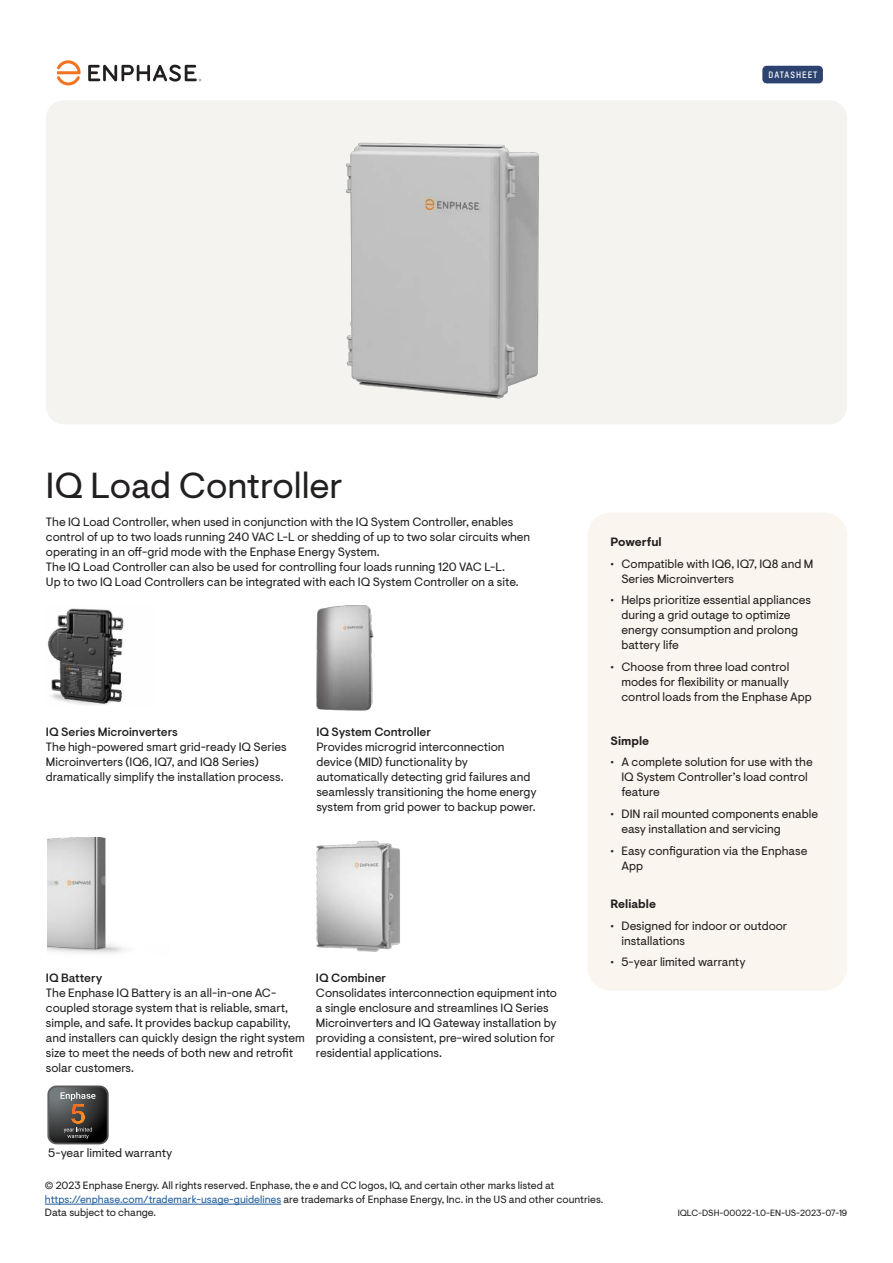
<style>
.page{position:relative;width:893px;height:1263px;background:#fff}
.page>*{position:absolute;margin:0;border:0;box-sizing:border-box;transform-origin:0 0}
.t1{font:36px "Enphase Visuelt";color:#221f1f}
.t2{font:12px/15px "Enphase Visuelt";color:#221f1f}
.t3{font:500 12px "Enphase Visuelt";color:#221f1f}
.t4{font:700 12px "Enphase Visuelt";color:#221f1f}
.t5{font:10.5px/13.5px "Enphase Visuelt";color:#221f1f}
.t6{font:9px "Enphase Visuelt";color:#221f1f}
.t7{font:9px "T Star Pro Bold";letter-spacing:.11em;color:#fff}
.s1{color:#1f5d9e}
</style>
<div class="page">
<hr style="left:45px;top:1204px;width:236px;height:1px;background:#1f5d9e">
<div style="left:46px;top:100px;width:801px;height:324px;background:#f4f3f0;border-radius:18px"></div>
<div style="left:588px;top:512px;width:259px;height:479px;background:#faf6ef;border-radius:23px"></div>
<div style="left:762px;top:66px;width:61px;height:17px;background:#2c436f;border-radius:4px"></div>
<img style="left:346px;top:142px;width:193px;height:257px">
<div style="left:47px;top:1085px;width:62px;height:59px;border:2px solid #fff;border-radius:8px"></div>
<svg style="left:48px;top:1086px;width:60px;height:57px;background:#4d4a47"></svg>
<img style="left:47px;top:608px;width:77px;height:97px">
<img style="left:317px;top:605px;width:57px;height:106px">
<img style="left:47px;top:837px;width:78px;height:116px">
<img style="left:316px;top:840px;width:84px;height:112px">
<svg style="left:58px;top:60px;width:23px;height:25px"></svg>
<svg style="left:88px;top:64px;width:113px;height:18px"></svg>
<p class="t7" style="left:768px;top:70px;width:50px">DATASHEET</p>
<h1 class="t1" style="left:46px;top:469px;width:298px">IQ Load Controller</h1>
<p class="t2" style="left:46px;top:515px;width:486px">The IQ Load Controller, when used in conjunction with the IQ System Controller, enables control of up to two loads running 240 VAC L-L or shedding of up to two solar circuits when operating in an off-grid mode with the Enphase Energy System.<br>The IQ Load Controller can also be used for controlling four loads running 120 VAC L-L.<br>Up to two IQ Load Controllers can be integrated with each IQ System Controller on a site.</p>
<p class="t3" style="left:46px;top:727px;width:133px">IQ Series Microinverters</p>
<p class="t2" style="left:46px;top:739px;width:242px">The high-powered smart grid-ready IQ Series<br>Microinverters (IQ6, IQ7, and IQ8 Series) dramatically simplify the installation process.</p>
<p class="t3" style="left:316px;top:727px;width:116px">IQ System Controller</p>
<p class="t2" style="left:316px;top:739px;width:222px">Provides microgrid interconnection device (MID) functionality by automatically detecting grid failures and seamlessly transitioning the home energy system from grid power to backup power.</p>
<p class="t3" style="left:46px;top:973px;width:58px">IQ Battery</p>
<p class="t2" style="left:46px;top:986px;width:260px">The Enphase IQ Battery is an all-in-one AC&shy;coupled storage system that is reliable, smart, simple, and safe. It provides backup capability, and installers can quickly design the right system size to meet the needs of both new and retrofit solar customers.</p>
<p class="t3" style="left:316px;top:973px;width:72px">IQ Combiner</p>
<p class="t2" style="left:316px;top:986px;width:243px">Consolidates interconnection equipment into a single enclosure and streamlines IQ Series Microinverters and IQ Gateway installation by providing a consistent, pre-wired solution for residential applications.</p>
<p class="t4" style="left:611px;top:537px;width:53px">Powerful</p>
<p class="t2" style="left:621px;top:557px;width:194px;text-indent:-11px">• Compatible with IQ6, IQ7, IQ8 and M<br>Series Microinverters</p>
<p class="t2" style="left:621px;top:593px;width:191px;text-indent:-11px">• Helps prioritize essential appliances during a grid outage to optimize energy consumption and prolong battery life</p>
<p class="t2" style="left:621px;top:660px;width:192px;text-indent:-11px">• Choose from three load control modes for flexibility or manually control loads from the Enphase App</p>
<p class="t4" style="left:611px;top:736px;width:40px">Simple</p>
<p class="t2" style="left:621px;top:755px;width:193px;text-indent:-11px">• A complete solution for use with the<br>IQ System Controller’s load control feature</p>
<p class="t2" style="left:621px;top:807px;width:198px;text-indent:-11px">• DIN rail mounted components enable easy installation and servicing</p>
<p class="t2" style="left:621px;top:844px;width:187px;text-indent:-11px">• Easy configuration via the Enphase<br>App</p>
<p class="t4" style="left:611px;top:899px;width:47px">Reliable</p>
<p class="t2" style="left:621px;top:918px;width:167px;text-indent:-11px">• Designed for indoor or outdoor installations</p>
<p class="t2" style="left:611px;top:955px;width:136px">• 5-year limited warranty</p>
<p class="t2" style="left:48px;top:1145px;width:126px">5-year limited warranty</p>
<p class="t5" style="left:45px;top:1179px;width:560px">© 2023 Enphase Energy. All rights reserved. Enphase, the e and CC logos, IQ, and certain other marks listed at <span class="s1">https://enphase.com/trademark-usage-guidelines</span> are trademarks of Enphase Energy, Inc. in the US and other countries.<br>Data subject to change.</p>
<p class="t6" style="left:678px;top:1209px;width:171px">IQLC-DSH-00022-1.0-EN-US-2023-07-19</p>
</div>
